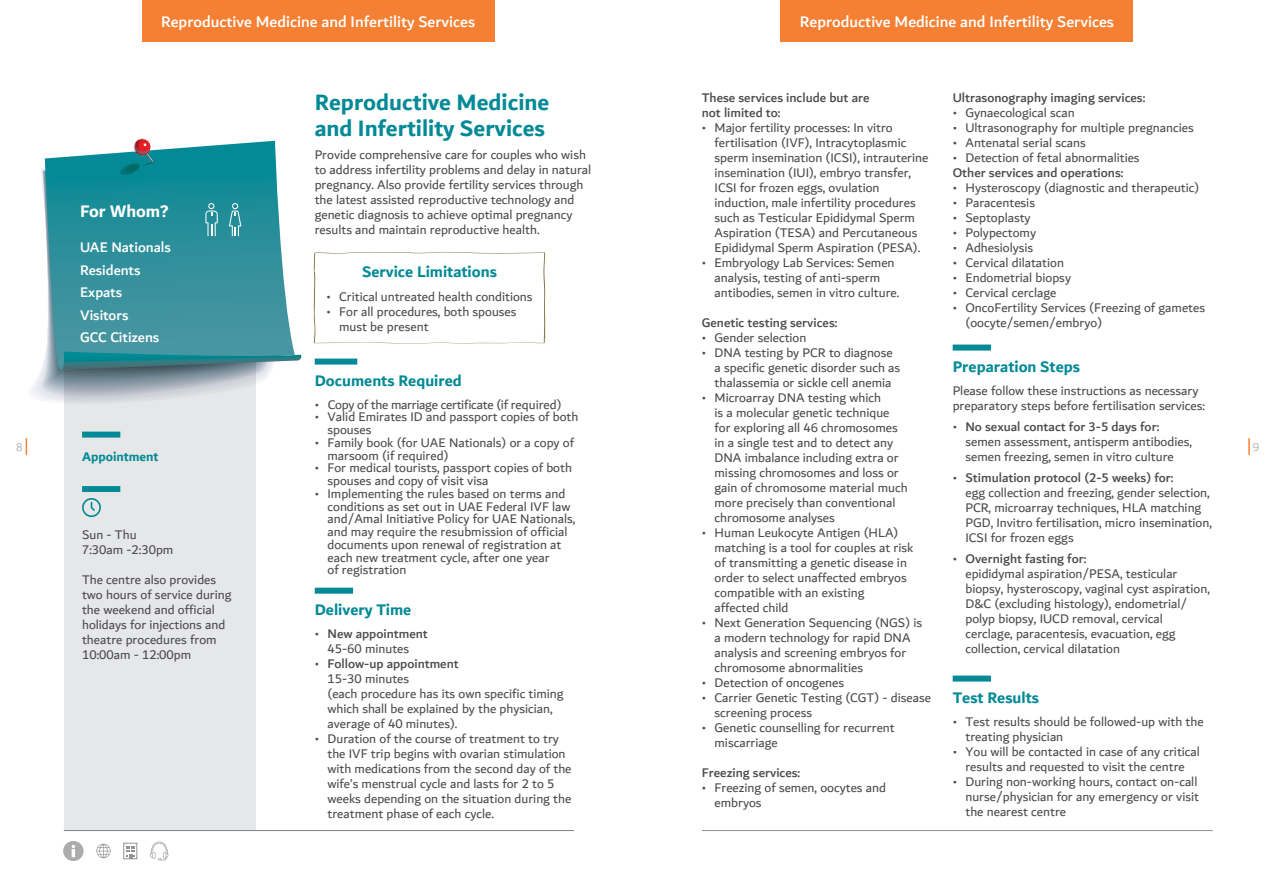
<style>
.page{position:relative;width:1276px;height:893px;background:#fff}
.page>*{position:absolute;margin:0;border:0;box-sizing:border-box;transform-origin:0 0}
.t1{font:700 24px/25.5px "Dubai";color:#038a96}
.t2{font:700 18px "Dubai";color:#fff}
.t3{font:500 16.5px "Dubai";color:#fff}
.t4{font:700 16.5px "Dubai";color:#038a96}
.t5{font:500 15px/22.5px "Dubai";color:#fff}
.t6{font:13.5px/15px "Dubai";color:#4d4d4f}
.t7{font:500 13.5px/15px "Dubai";color:#4d4d4f;text-align:center}
.t8{font:13.5px "Dubai";letter-spacing:-.02em;color:#4d4d4f}
.t9{font:700 13.5px "Dubai";color:#038a96}
.t10{font:300 12px "Dubai";color:#909291}
.s1{font-weight:500}
.s2{font-weight:400}
</style>
<div class="page">
<svg style="left:26px;top:438px;width:1px;height:17px"></svg>
<svg style="left:1248px;top:438px;width:1px;height:17px"></svg>
<div style="left:64px;top:350px;width:191px;height:480px;background:#e6e7e8"></div>
<hr style="left:64px;top:830px;width:510px;height:1px;background:#808285">
<hr style="left:702px;top:830px;width:510px;height:1px;background:#909291">
<svg style="left:41px;top:168px;width:215px;height:235px"></svg>
<svg style="left:43px;top:168px;width:213px;height:231px"></svg>
<svg style="left:44px;top:381px;width:215px;height:10px;background:#afb8c1"></svg>
<svg style="left:45px;top:158px;width:226px;height:214px"></svg>
<div style="left:142px;top:0;width:352px;height:41px;background:#f57f32"></div>
<svg style="left:63px;top:841px;width:21px;height:20px"></svg>
<svg style="left:96px;top:844px;width:15px;height:14px"></svg>
<div style="left:123px;top:843px;width:14px;height:16px;border:1px solid #909291"></div>
<svg style="left:126px;top:847px;width:9px;height:12px"></svg>
<svg style="left:150px;top:842px;width:18px;height:18px"></svg>
<svg style="left:82px;top:432px;width:38px;height:60px"></svg>
<svg style="left:82px;top:498px;width:19px;height:19px"></svg>
<svg style="left:49px;top:139px;width:253px;height:231px;background:#459ba5"></svg>
<div style="left:315px;top:588px;width:38px;height:6px;background:#038a96"></div>
<div style="left:781px;top:0;width:352px;height:41px;background:#f57f32"></div>
<div style="left:952px;top:345px;width:39px;height:6px;background:#038a96"></div>
<div style="left:952px;top:676px;width:39px;height:6px;background:#038a96"></div>
<div style="left:315px;top:359px;width:42px;height:6px;background:#038a96"></div>
<svg style="left:313px;top:252px;width:232px;height:92px"></svg>
<p class="t3" style="left:161px;top:11px;width:316px">Reproductive Medicine and Infertility Services</p>
<p class="t3" style="left:800px;top:11px;width:316px">Reproductive Medicine and Infertility Services</p>
<p class="t7" style="left:702px;top:90px;width:169px;text-align:left">These services include but are not limited to:</p>
<p class="t6" style="left:714px;top:120px;width:215px;text-indent:-13px">• Major fertility processes: In vitro fertilisation (IVF), Intracytoplasmic sperm insemination (ICSI), intrauterine insemination (IUI), embryo transfer, ICSI for frozen eggs, ovulation induction, male infertility procedures such as Testicular Epididymal Sperm Aspiration (TESA) and Percutaneous Epididymal Sperm Aspiration (PESA).</p>
<p class="t6" style="left:714px;top:255px;width:186px;text-indent:-13px">• Embryology Lab Services: Semen analysis, testing of anti-sperm antibodies, semen in vitro culture.</p>
<p class="t7" style="left:702px;top:315px;width:137px">Genetic testing services:</p>
<p class="t6" style="left:702px;top:330px;width:106px">• Gender selection</p>
<p class="t6" style="left:714px;top:345px;width:187px;text-indent:-13px">• DNA testing by PCR to diagnose a specific genetic disorder such as thalassemia or sickle cell anemia</p>
<p class="t6" style="left:714px;top:390px;width:194px;text-indent:-13px">• Microarray DNA testing which<br>is a molecular genetic technique for exploring all 46 chromosomes in a single test and to detect any<br>DNA imbalance including extra or missing chromosomes and loss or gain of chromosome material much more precisely than conventional chromosome analyses</p>
<p class="t6" style="left:714px;top:525px;width:200px;text-indent:-13px">• Human Leukocyte Antigen (HLA) matching is a tool for couples at risk of transmitting a genetic disease in order to select unaffected embryos compatible with an existing<br>affected child</p>
<p class="t6" style="left:714px;top:615px;width:209px;text-indent:-13px">• Next Generation Sequencing (NGS) is a modern technology for rapid DNA analysis and screening embryos for chromosome abnormalities</p>
<p class="t6" style="left:702px;top:675px;width:144px">• Detection of oncogenes</p>
<p class="t6" style="left:714px;top:690px;width:218px;text-indent:-13px">• Carrier Genetic Testing (CGT) - disease screening process</p>
<p class="t6" style="left:714px;top:720px;width:182px;text-indent:-13px">• Genetic counselling for recurrent miscarriage</p>
<p class="t7" style="left:702px;top:765px;width:100px">Freezing services:</p>
<p class="t6" style="left:714px;top:780px;width:173px;text-indent:-13px">• Freezing of semen, oocytes and embryos</p>
<p class="t7" style="left:952px;top:90px;width:194px">Ultrasonography imaging services:</p>
<p class="t6" style="left:952px;top:105px;width:124px">• Gynaecological scan</p>
<p class="t6" style="left:952px;top:120px;width:243px">• Ultrasonography for multiple pregnancies</p>
<p class="t6" style="left:952px;top:135px;width:134px">• Antenatal serial scans</p>
<p class="t6" style="left:952px;top:150px;width:188px">• Detection of fetal abnormalities</p>
<p class="t7" style="left:952px;top:165px;width:172px">Other services and operations:</p>
<p class="t6" style="left:952px;top:180px;width:248px">• Hysteroscopy (diagnostic and therapeutic)</p>
<p class="t6" style="left:952px;top:195px;width:84px">• Paracentesis</p>
<p class="t6" style="left:952px;top:210px;width:79px">• Septoplasty</p>
<p class="t6" style="left:952px;top:225px;width:85px">• Polypectomy</p>
<p class="t6" style="left:952px;top:240px;width:82px">• Adhesiolysis</p>
<p class="t6" style="left:952px;top:255px;width:113px">• Cervical dilatation</p>
<p class="t6" style="left:952px;top:270px;width:120px">• Endometrial biopsy</p>
<p class="t6" style="left:952px;top:285px;width:105px">• Cervical cerclage</p>
<p class="t6" style="left:965px;top:300px;width:241px;text-indent:-13px">• OncoFertility Services (Freezing of gametes (oocyte/semen/embryo)</p>
<h1 class="t1" style="left:315px;top:89px;width:236px">Reproductive Medicine and Infertility Services</h1>
<p class="t6" style="left:315px;top:147px;width:278px">Provide comprehensive care for couples who wish to address infertility problems and delay in natural pregnancy. Also provide fertility services through the latest assisted reproductive technology and genetic diagnosis to achieve optimal pregnancy results and maintain reproductive health.</p>
<h2 class="t2" style="left:80px;top:200px;width:90px">For Whom?</h2>
<p class="t5" style="left:80px;top:236px;width:92px">UAE Nationals<br>Residents<br>Expats<br>Visitors<br>GCC Citizens</p>
<p class="t4" style="left:362px;top:262px;width:136px">Service Limitations</p>
<p class="t6" style="left:326px;top:289px;width:208px">• Critical untreated health conditions</p>
<p class="t6" style="left:339px;top:304px;width:179px;text-indent:-13px">• For all procedures, both spouses must be present</p>
<p class="t4" style="left:952px;top:356px;width:129px">Preparation Steps</p>
<p class="t6" style="left:952px;top:383px;width:254px">Please follow these instructions as necessary preparatory steps before fertilisation services:</p>
<p class="t6" style="left:965px;top:419px;width:228px;text-indent:-13px">• <span class="s1">No sexual contact for 3-5 days for: </span>semen assessment, antisperm antibodies, semen freezing, semen in vitro culture</p>
<p class="t6" style="left:965px;top:470px;width:248px;text-indent:-13px">• <span class="s1">Stimulation protocol (2-5 weeks) for:<br></span>egg collection and freezing, gender selection, PCR, microarray techniques, HLA matching PGD, Invitro fertilisation, micro insemination, ICSI for frozen eggs</p>
<p class="t6" style="left:965px;top:551px;width:246px;text-indent:-13px">• <span class="s1">Overnight fasting for:<br></span>epididymal aspiration/PESA, testicular biopsy, hysteroscopy, vaginal cyst aspiration, D&amp;C (excluding histology), endometrial/ polyp biopsy, IUCD removal, cervical cerclage, paracentesis, evacuation, egg collection, cervical dilatation</p>
<p class="t4" style="left:952px;top:687px;width:88px">Test Results</p>
<p class="t6" style="left:965px;top:714px;width:240px;text-indent:-13px">• Test results should be followed-up with the treating physician</p>
<p class="t6" style="left:952px;top:744px;width:249px;text-align:center">• You will be contacted in case of any critical results and requested to visit the centre</p>
<p class="t6" style="left:965px;top:774px;width:235px;text-align:justify;text-indent:-13px">• During non-working hours, contact on-call nurse/physician for any emergency or visit the nearest centre</p>
<p class="t4" style="left:315px;top:370px;width:149px">Documents Required</p>
<p class="t8" style="left:315px;top:396px;width:248px">• Copy of the marriage certificate (if required)</p>
<p class="t6" style="left:327px;top:410px;width:252px;line-height:12.8px;text-indent:-13px">• Valid Emirates ID and passport copies of both spouses</p>
<p class="t6" style="left:327px;top:436px;width:248px;line-height:12.8px;text-indent:-13px">• Family book (for UAE Nationals) or a copy of marsoom (if required)</p>
<p class="t6" style="left:327px;top:461px;width:246px;line-height:12.8px;text-indent:-13px">• For medical tourists, passport copies of both spouses and copy of visit visa</p>
<p class="t6" style="left:327px;top:487px;width:249px;line-height:12.8px;text-indent:-13px">• Implementing the rules based on terms and conditions as set out in UAE Federal IVF law and/Amal Initiative Policy for UAE Nationals, and may require the resubmission of official documents upon renewal of registration at each new treatment cycle, after one year<br>of registration</p>
<p class="t10" style="left:16px;top:438px;width:8px">8</p>
<p class="t10" style="left:1252px;top:438px;width:8px">9</p>
<p class="t9" style="left:82px;top:448px;width:78px">Appointment</p>
<p class="t6" style="left:82px;top:527px;width:93px">Sun - Thu<br>7:30am -2:30pm</p>
<p class="t6" style="left:82px;top:572px;width:151px">The centre also provides two hours of service during the weekend and official holidays for injections and theatre procedures from<br>10:00am - 12:00pm</p>
<p class="t4" style="left:315px;top:600px;width:98px">Delivery Time</p>
<p class="t7" style="left:315px;top:626px;width:115px"><span class="s2">•</span> New appointment<br><span class="s2">45-60 minutes</span></p>
<p class="t6" style="left:327px;top:656px;width:238px;text-indent:-13px">• <span class="s1">Follow-up appointment<br></span>15-30 minutes<br>(each procedure has its own specific timing which shall be explained by the physician, average of 40 minutes).</p>
<p class="t6" style="left:327px;top:731px;width:246px;text-indent:-13px">• Duration of the course of treatment to try the IVF trip begins with ovarian stimulation with medications from the second day of the wife’s menstrual cycle and lasts for 2 to 5 weeks depending on the situation during the treatment phase of each cycle.</p>
</div>
